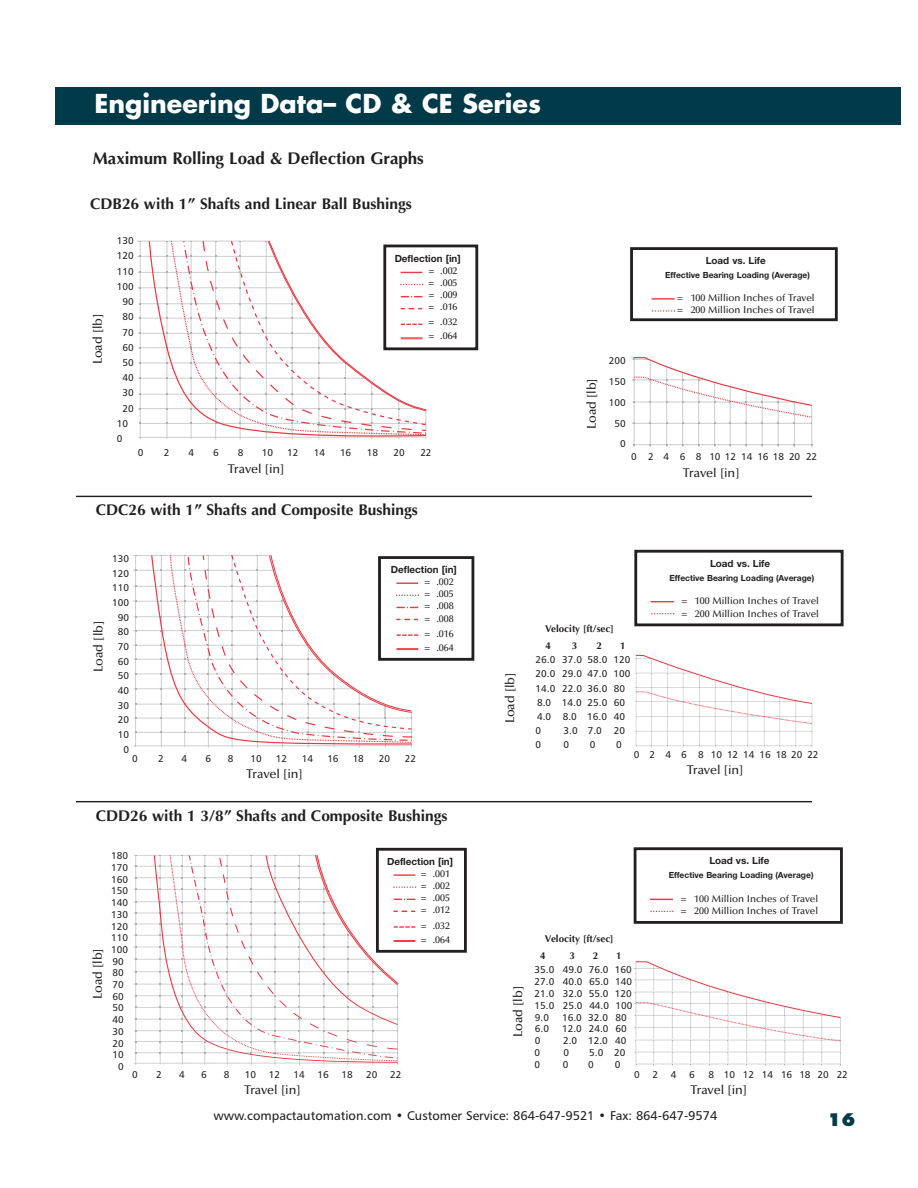
<style>
.page{position:relative;width:918px;height:1188px;background:#fff}
.page>*{position:absolute;margin:0;border:0;box-sizing:border-box;transform-origin:0 0}
.t1{font:700 25.35px "Futura";color:#fff}
.t2{font:700 16.95px "Optima";color:#231f20}
.t3{font:800 16.95px "Futura";color:#003a49}
.t4{font:700 15.45px "Optima";color:#231f20}
.t5{font:500 12.75px "Optima";letter-spacing:-.005em;color:#231f20}
.t6{font:12.75px "Humanist 777 BT Roman B";color:#231f20}
.t7{font:9.9px/11.7px "Humanist 777 BT Roman B";color:#231f20;text-align:right}
.t8{font:500 9.9px/12.1px "Optima";color:#231f20}
.t9{font:700 9.9px "Helvetica Neue";color:#231f20}
.t10{font:700 9.9px/17px "Optima";color:#231f20}
.t11{font:700 8.4px "Helvetica Neue";color:#231f20}
</style>
<div class="page">
<div style="left:55px;top:87px;width:846px;height:37px;background:#003a49"></div>
<svg style="left:632px;top:357px;width:181px;height:90px"></svg>
<div style="left:630px;top:247px;width:208px;height:74px;border:3px solid #231f20"></div>
<div style="left:383px;top:245px;width:95px;height:105px;border:3px solid #231f20"></div>
<svg style="left:634px;top:655px;width:179px;height:93px"></svg>
<div style="left:634px;top:550px;width:210px;height:76px;border:3px solid #231f20"></div>
<div style="left:378px;top:556px;width:96px;height:105px;border:3px solid #231f20"></div>
<div style="left:376px;top:848px;width:91px;height:105px;border:3px solid #231f20"></div>
<hr style="left:76px;top:496px;width:736px;height:1px;background:#231f20">
<hr style="left:76px;top:801px;width:736px;height:1px;background:#231f20">
<svg style="left:634px;top:961px;width:207px;height:105px"></svg>
<div style="left:634px;top:847px;width:209px;height:77px;border:3px solid #231f20"></div>
<svg style="left:137px;top:241px;width:290px;height:198px"></svg>
<svg style="left:133px;top:555px;width:286px;height:193px"></svg>
<svg style="left:133px;top:855px;width:283px;height:210px"></svg>
<hr style="left:652px;top:298px;width:23px;height:2px;background:#ee3a41">
<svg style="left:652px;top:310px;width:23px;height:2px"></svg>
<svg style="left:651px;top:601px;width:23px;height:1px"></svg>
<svg style="left:651px;top:613px;width:23px;height:1px"></svg>
<svg style="left:650px;top:899px;width:23px;height:1px"></svg>
<svg style="left:650px;top:911px;width:23px;height:1px"></svg>
<h1 class="t1" style="left:95px;top:92px;width:448px">Engineering Data– CD &amp; CE Series</h1>
<h2 class="t2" style="left:93px;top:151px;width:332px">Maximum Rolling Load &amp; Deflection Graphs</h2>
<h3 class="t4" style="left:90px;top:197px;width:323px">CDB26 with 1” Shafts and Linear Ball Bushings</h3>
<p class="t5" style="left:92px;top:364px;width:52px;rotate:-90deg">Load [lb]</p>
<p class="t7" style="left:117px;top:236px;width:18px">130</p>
<p class="t7" style="left:117px;top:251px;width:18px">120</p>
<p class="t7" style="left:117px;top:266px;width:18px">110</p>
<p class="t7" style="left:117px;top:281px;width:18px">100</p>
<p class="t7" style="left:122px;top:297px;width:13px">90</p>
<p class="t7" style="left:122px;top:312px;width:13px">80</p>
<p class="t7" style="left:122px;top:327px;width:13px">70</p>
<p class="t7" style="left:122px;top:342px;width:13px">60</p>
<p class="t7" style="left:122px;top:358px;width:13px">50</p>
<p class="t7" style="left:122px;top:373px;width:13px">40</p>
<p class="t7" style="left:122px;top:388px;width:13px">30</p>
<p class="t7" style="left:122px;top:403px;width:13px">20</p>
<p class="t7" style="left:117px;top:418px;width:13px">10</p>
<p class="t7" style="left:117px;top:434px;width:7px">0</p>
<p class="t9" style="left:395px;top:255px;width:68px">Deflection [in]</p>
<p class="t8" style="left:428px;top:265px;width:31px;text-align:justify">= .002 = .005 = .009 = .016</p>
<p class="t8" style="left:428px;top:316px;width:31px;line-height:14.1px">= .032 = .064</p>
<p class="t7" style="left:138px;top:447px;width:7px">0</p>
<p class="t7" style="left:164px;top:447px;width:7px">2</p>
<p class="t7" style="left:188px;top:447px;width:7px">4</p>
<p class="t7" style="left:213px;top:447px;width:7px">6</p>
<p class="t7" style="left:238px;top:447px;width:7px">8</p>
<p class="t7" style="left:262px;top:447px;width:13px">10</p>
<p class="t7" style="left:287px;top:447px;width:13px">12</p>
<p class="t7" style="left:314px;top:447px;width:13px">14</p>
<p class="t7" style="left:340px;top:447px;width:13px">16</p>
<p class="t7" style="left:367px;top:447px;width:13px">18</p>
<p class="t7" style="left:394px;top:447px;width:13px">20</p>
<p class="t7" style="left:420px;top:447px;width:13px">22</p>
<p class="t5" style="left:228px;top:464px;width:58px">Travel [in]</p>
<h3 class="t4" style="left:96px;top:503px;width:324px">CDC26 with 1” Shafts and Composite Bushings</h3>
<p class="t5" style="left:93px;top:672px;width:52px;rotate:-90deg">Load [lb]</p>
<p class="t7" style="left:112px;top:552px;width:18px;line-height:14.7px">130<br>120<br>110<br>100<br>90<br>80<br>70<br>60<br>50<br>40<br>30<br>20<br>10<br>0</p>
<p class="t9" style="left:391px;top:566px;width:68px">Deflection [in]</p>
<p class="t8" style="left:425px;top:577px;width:31px;text-align:justify">= .002 = .005 = .008 = .008</p>
<p class="t8" style="left:425px;top:627px;width:31px;line-height:14.1px">= .016 = .064</p>
<p class="t7" style="left:132px;top:753px;width:7px">0</p>
<p class="t7" style="left:158px;top:753px;width:7px">2</p>
<p class="t7" style="left:181px;top:753px;width:7px">4</p>
<p class="t7" style="left:205px;top:753px;width:7px">6</p>
<p class="t7" style="left:228px;top:753px;width:7px">8</p>
<p class="t7" style="left:251px;top:753px;width:13px">10</p>
<p class="t7" style="left:276px;top:753px;width:13px">12</p>
<p class="t7" style="left:302px;top:753px;width:13px">14</p>
<p class="t7" style="left:327px;top:753px;width:13px">16</p>
<p class="t7" style="left:353px;top:753px;width:13px">18</p>
<p class="t7" style="left:379px;top:753px;width:13px">20</p>
<p class="t7" style="left:405px;top:753px;width:13px">22</p>
<p class="t5" style="left:246px;top:768px;width:58px">Travel [in]</p>
<h3 class="t4" style="left:96px;top:809px;width:353px">CDD26 with 1 3/8” Shafts and Composite Bushings</h3>
<p class="t5" style="left:92px;top:999px;width:52px;rotate:-90deg">Load [lb]</p>
<p class="t7" style="left:111px;top:851px;width:18px;text-align:center">180<br>170<br>160<br>150<br>140<br>130<br>120<br>110<br>100<br>90<br>80<br>70<br>60<br>50<br>40<br>30<br>20<br>10<br>0</p>
<p class="t9" style="left:387px;top:858px;width:68px">Deflection [in]</p>
<p class="t8" style="left:421px;top:869px;width:31px;text-align:justify">= .001 = .002 = .005 = .012</p>
<p class="t8" style="left:421px;top:919px;width:31px;line-height:14.1px">= .032 = .064</p>
<p class="t7" style="left:132px;top:1070px;width:7px">0</p>
<p class="t7" style="left:156px;top:1070px;width:7px">2</p>
<p class="t7" style="left:179px;top:1070px;width:7px">4</p>
<p class="t7" style="left:201px;top:1070px;width:7px">6</p>
<p class="t7" style="left:224px;top:1070px;width:7px">8</p>
<p class="t7" style="left:245px;top:1070px;width:13px">10</p>
<p class="t7" style="left:269px;top:1070px;width:13px">12</p>
<p class="t7" style="left:294px;top:1070px;width:13px">14</p>
<p class="t7" style="left:318px;top:1070px;width:13px">16</p>
<p class="t7" style="left:341px;top:1070px;width:13px">18</p>
<p class="t7" style="left:366px;top:1070px;width:13px">20</p>
<p class="t7" style="left:390px;top:1070px;width:13px">22</p>
<p class="t5" style="left:244px;top:1085px;width:58px">Travel [in]</p>
<p class="t9" style="left:706px;top:257px;width:62px">Load vs. Life</p>
<p class="t11" style="left:665px;top:272px;width:146px">Effective Bearing Loading (Average)</p>
<p class="t8" style="left:677px;top:293px;width:139px">= 100 Million Inches of Travel = 200 Million Inches of Travel</p>
<p class="t5" style="left:586px;top:429px;width:52px;rotate:-90deg">Load [lb]</p>
<p class="t7" style="left:609px;top:351px;width:18px;line-height:20.9px">200<br>150<br>100<br>50<br>0</p>
<p class="t7" style="left:631px;top:452px;width:188px">0 2 4 6 8 10121416182022</p>
<p class="t5" style="left:683px;top:467px;width:58px">Travel [in]</p>
<p class="t5" style="left:505px;top:723px;width:52px;rotate:-90deg">Load [lb]</p>
<p class="t10" style="left:545px;top:621px;width:70px">Velocity [ft/sec]<br>4</p>
<p class="t10" style="left:572px;top:638px;width:7px">3</p>
<p class="t10" style="left:596px;top:638px;width:7px">2</p>
<p class="t10" style="left:620px;top:638px;width:7px">1</p>
<p class="t7" style="left:536px;top:654px;width:96px;line-height:14.1px;text-align:left">26.0 37.0 58.0 120<br>20.0 29.0 47.0 100<br>14.0 22.0 36.0 80<br>8.0 14.0 25.0 60<br>4.0 8.0 16.0 40<br>0</p>
<p class="t7" style="left:564px;top:725px;width:63px">3.0 7.0 20</p>
<p class="t7" style="left:536px;top:739px;width:7px">0</p>
<p class="t7" style="left:564px;top:739px;width:7px">0</p>
<p class="t7" style="left:590px;top:739px;width:7px">0</p>
<p class="t7" style="left:616px;top:739px;width:7px">0</p>
<p class="t9" style="left:710px;top:560px;width:62px">Load vs. Life</p>
<p class="t11" style="left:669px;top:575px;width:146px">Effective Bearing Loading (Average)</p>
<p class="t8" style="left:681px;top:596px;width:139px">= 100 Million Inches of Travel = 200 Million Inches of Travel</p>
<p class="t7" style="left:634px;top:749px;width:186px">0 2 4 6 8 10121416182022</p>
<p class="t5" style="left:687px;top:764px;width:58px">Travel [in]</p>
<p class="t5" style="left:513px;top:1037px;width:52px;rotate:-90deg">Load [lb]</p>
<p class="t10" style="left:540px;top:931px;width:75px;text-indent:5px">Velocity [ft/sec]<br>4</p>
<p class="t10" style="left:569px;top:948px;width:7px">3</p>
<p class="t10" style="left:593px;top:948px;width:7px">2</p>
<p class="t10" style="left:616px;top:948px;width:7px">1</p>
<p class="t7" style="left:535px;top:965px;width:99px;text-align:justify">35.0 49.0 76.0 160<br>27.0 40.0 65.0 140<br>21.0 32.0 55.0 120<br>15.0 25.0 44.0 100<br>9.0</p>
<p class="t7" style="left:562px;top:1012px;width:66px">16.0 32.0 80</p>
<p class="t7" style="left:535px;top:1024px;width:16px">6.0</p>
<p class="t7" style="left:562px;top:1024px;width:66px">12.0 24.0 60</p>
<p class="t7" style="left:535px;top:1036px;width:7px">0</p>
<p class="t7" style="left:563px;top:1036px;width:65px">2.0 12.0 40</p>
<p class="t7" style="left:535px;top:1048px;width:7px">0</p>
<p class="t7" style="left:563px;top:1048px;width:7px">0</p>
<p class="t7" style="left:589px;top:1048px;width:38px">5.0 20</p>
<p class="t7" style="left:535px;top:1059px;width:7px">0</p>
<p class="t7" style="left:563px;top:1059px;width:7px">0</p>
<p class="t7" style="left:588px;top:1059px;width:7px">0</p>
<p class="t7" style="left:615px;top:1059px;width:7px">0</p>
<p class="t9" style="left:709px;top:857px;width:62px">Load vs. Life</p>
<p class="t11" style="left:669px;top:872px;width:146px">Effective Bearing Loading (Average)</p>
<p class="t8" style="left:681px;top:894px;width:139px">= 100 Million Inches of Travel = 200 Million Inches of Travel</p>
<p class="t7" style="left:634px;top:1070px;width:7px">0</p>
<p class="t7" style="left:653px;top:1070px;width:7px">2</p>
<p class="t7" style="left:671px;top:1070px;width:7px">4</p>
<p class="t7" style="left:689px;top:1070px;width:7px">6</p>
<p class="t7" style="left:708px;top:1070px;width:141px">8 10 12 14 16 18 20 22</p>
<p class="t5" style="left:691px;top:1085px;width:58px">Travel [in]</p>
<p class="t6" style="left:214px;top:1110px;width:505px">www.compactautomation.com • Customer Service: 864-647-9521 • Fax: 864-647-9574</p>
<h2 class="t3" style="left:828px;top:1112px;width:30px">16</h2>
</div>
